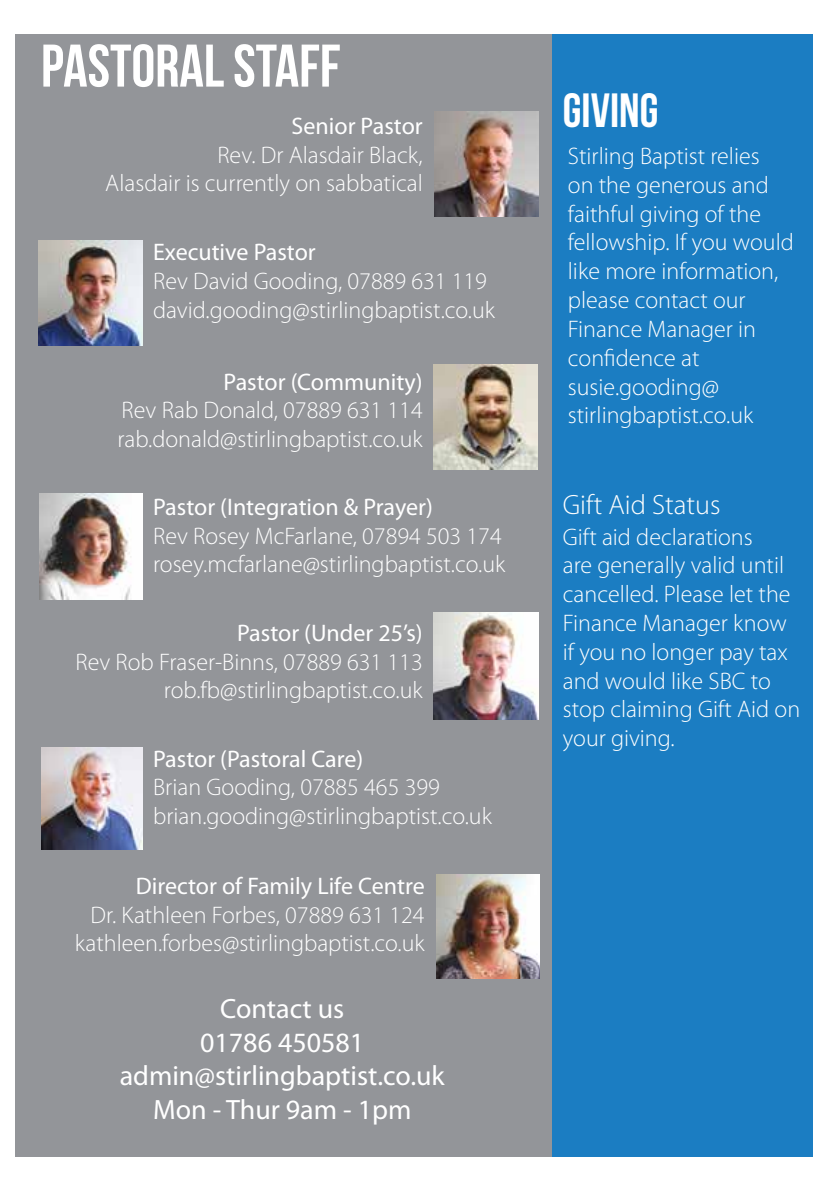
<style>
.page{position:relative;width:840px;height:1191px;background:#fff}
.page>*{position:absolute;margin:0;border:0;box-sizing:border-box;transform-origin:0 0}
.t1{font:700 60px "Bebas Neue";color:#fff}
.t2{font:700 48px "Bebas Neue";color:#fff}
.t3{font:28px/33.6px "Myriad Pro";color:#fff;text-align:center}
.t4{font:300 28px "Myriad Pro";color:#fff}
.t5{font:300 24px/28.8px "Myriad Pro";color:#fff}
.t6{font:24px "Myriad Pro";color:#fff}
</style>
<div class="page">
<div style="left:16px;top:35px;width:536px;height:1121px;background:#939599"></div>
<div style="left:552px;top:34px;width:260px;height:1123px;background:#1b7dc2"></div>
<img style="left:433px;top:364px;width:104px;height:105px">
<img style="left:434px;top:111px;width:104px;height:106px">
<img style="left:39px;top:241px;width:104px;height:104px">
<img style="left:433px;top:612px;width:105px;height:107px">
<img style="left:41px;top:747px;width:102px;height:102px">
<img style="left:40px;top:493px;width:103px;height:106px">
<img style="left:436px;top:874px;width:103px;height:104px">
<h1 class="t1" style="left:41px;top:33px;width:301px">PASTORAL STAFF</h1>
<p class="t6" style="left:291px;top:113px;width:133px">Senior Pastor</p>
<p class="t5" style="left:105px;top:140px;width:319px;text-align:right">Rev. Dr Alasdair Black,<br>Alasdair is currently on sabbatical</p>
<p class="t6" style="left:153px;top:239px;width:164px">Executive Pastor</p>
<p class="t5" style="left:153px;top:267px;width:343px">Rev David Gooding, 07889 631 119 david.gooding@stirlingbaptist.co.uk</p>
<p class="t6" style="left:223px;top:368px;width:200px">Pastor (Community)</p>
<p class="t5" style="left:117px;top:396px;width:307px">Rev Rab Donald, 07889 631 114 rab.donald@stirlingbaptist.co.uk</p>
<p class="t6" style="left:153px;top:493px;width:281px">Pastor (Integration &amp; Prayer)</p>
<p class="t5" style="left:153px;top:521px;width:353px">Rev Rosey McFarlane, 07894 503 174 rosey.mcfarlane@stirlingbaptist.co.uk</p>
<p class="t6" style="left:237px;top:619px;width:187px">Pastor (Under 25’s)</p>
<p class="t5" style="left:75px;top:647px;width:348px;text-align:right">Rev Rob Fraser-Binns, 07889 631 113 rob.fb@stirlingbaptist.co.uk</p>
<p class="t6" style="left:153px;top:745px;width:211px">Pastor (Pastoral Care)</p>
<p class="t5" style="left:153px;top:773px;width:340px">Brian Gooding, 07885 465 399 brian.gooding@stirlingbaptist.co.uk</p>
<p class="t6" style="left:136px;top:872px;width:290px">Director of Family Life Centre</p>
<p class="t5" style="left:75px;top:900px;width:351px;text-align:right">Dr. Kathleen Forbes, 07889 631 124 kathleen.forbes@stirlingbaptist.co.uk</p>
<p class="t3" style="left:120px;top:992px;width:326px">Contact us<br>01786 450581 admin@stirlingbaptist.co.uk<br>Mon - Thur 9am - 1pm</p>
<h2 class="t2" style="left:562px;top:84px;width:97px">GIVING</h2>
<p class="t5" style="left:567px;top:142px;width:227px">Stirling Baptist relies<br>on the generous and faithful giving of the fellowship. If you would like more information, please contact our<br>Finance Manager in confidence at susie.gooding@ stirlingbaptist.co.uk</p>
<p class="t4" style="left:562px;top:489px;width:159px">Gift Aid Status</p>
<p class="t5" style="left:562px;top:522px;width:239px">Gift aid declarations<br>are generally valid until cancelled. Please let the<br>Finance Manager know if you no longer pay tax and would like SBC to stop claiming Gift Aid on your giving.</p>
</div>
